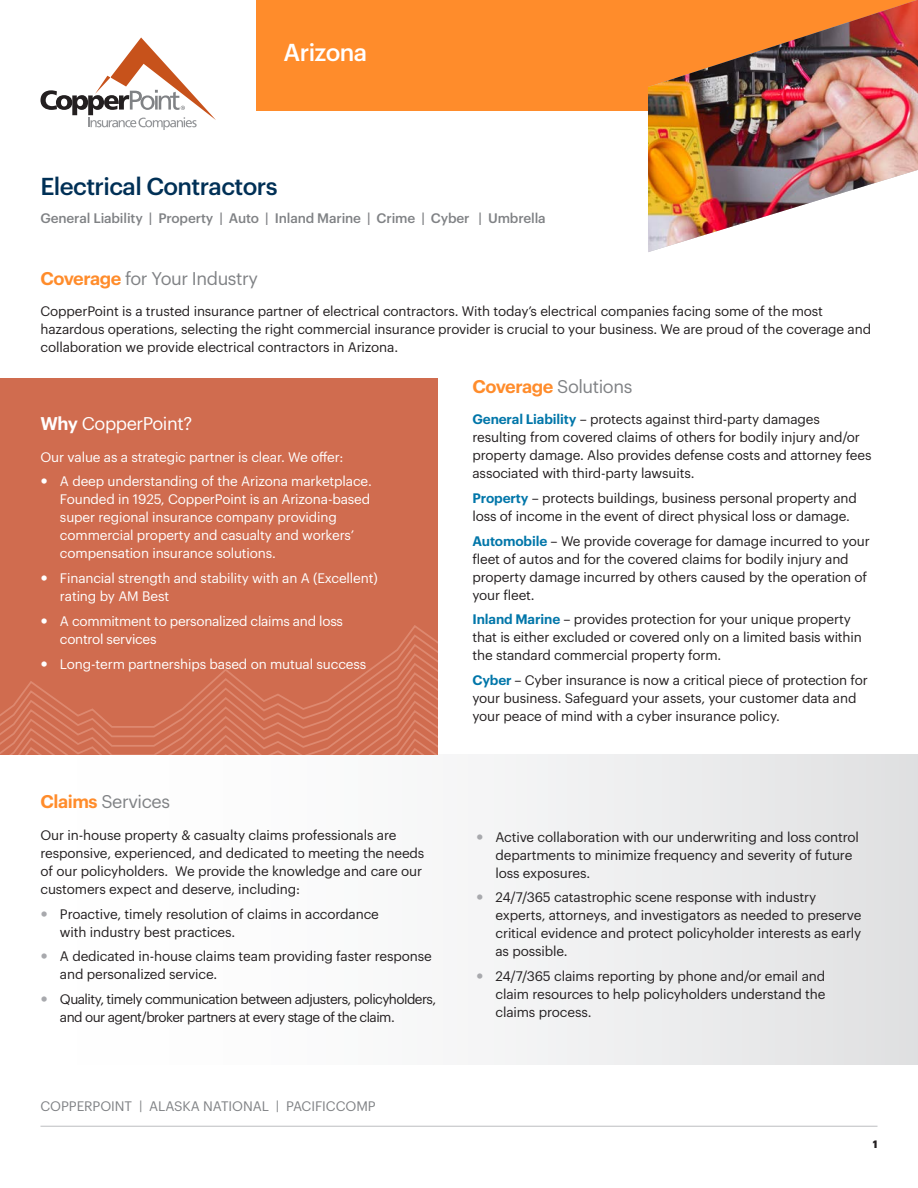
<style>
.page{position:relative;width:918px;height:1188px;background:#fff}
.page>*{position:absolute;margin:0;border:0;box-sizing:border-box;transform-origin:0 0}
.t1{font:500 24px "Graphik";letter-spacing:-.025em;color:#003056}
.t2{font:500 24px "Graphik";letter-spacing:-.025em;color:#fff}
.t3{font:18px "Graphik";letter-spacing:-.025em;color:#808285}
.t4{font:18px "Graphik";letter-spacing:-.025em;color:#fff}
.t5{font:13.5px/18px "Graphik";letter-spacing:-.01em;color:#231f20}
.t6{font:13.5px/18px "Graphik";letter-spacing:-.01em;color:#fff}
.t7{font:13.5px/18px "Graphik";letter-spacing:-.04em;color:#231f20}
.Products{font:500 13.5px "Graphik";letter-spacing:-.01em;color:#808285}
.States{font:13.5px "Graphik";letter-spacing:-.005em;color:#808285}
.States-2{font:700 10.5px "Graphik";color:#231f20}
.s1{font-weight:600;color:#ff8c2b}
.s2{font-weight:600}
.s3{font-weight:600;color:#0076a9}
</style>
<div class="page">
<div style="left:0;top:754px;width:918px;height:311px;background:linear-gradient(to right,#fff,#e3e4e5)"></div>
<div style="left:0;top:378px;width:438px;height:376px;background:#d06c4f"></div>
<div style="left:256px;top:0;width:662px;height:110px;background:#ff8c2b"></div>
<svg style="left:41px;top:38px;width:175px;height:92px"></svg>
<hr style="left:40px;top:1126px;width:838px;height:1px;background:#bcbdc0">
<img style="left:648px;top:0;width:270px;height:252px">
<svg style="left:0;top:661px;width:438px;height:93px"></svg>
<svg style="left:42px;top:911px;width:5px;height:5px"></svg>
<svg style="left:42px;top:954px;width:5px;height:5px"></svg>
<svg style="left:42px;top:997px;width:5px;height:5px"></svg>
<svg style="left:477px;top:834px;width:5px;height:5px"></svg>
<svg style="left:477px;top:895px;width:5px;height:5px"></svg>
<svg style="left:477px;top:974px;width:5px;height:5px"></svg>
<p class="t2" style="left:284px;top:34px;width:85px">Arizona</p>
<p class="t1" style="left:40px;top:168px;width:239px">Electrical Contractors</p>
<p class="Products" style="left:40px;top:208px;width:507px">General Liability | Property | Auto | Inland Marine | Crime | Cyber | Umbrella</p>
<p class="t3" style="left:40px;top:265px;width:219px"><span class="s1">Coverage</span> for Your Industry</p>
<p class="t5" style="left:40px;top:301px;width:832px">CopperPoint is a trusted insurance partner of electrical contractors. With today’s electrical companies facing some of the most hazardous operations, selecting the right commercial insurance provider is crucial to your business. We are proud of the coverage and collaboration we provide electrical contractors in Arizona.</p>
<p class="t4" style="left:40px;top:410px;width:153px"><span class="s2">Why</span> CopperPoint?</p>
<p class="t6" style="left:40px;top:447px;width:305px">Our value as a strategic partner is clear. We offer:</p>
<p class="t6" style="left:60px;top:471px;width:313px">A deep understanding of the Arizona marketplace.<br>Founded in 1925, CopperPoint is an Arizona-based super regional insurance company providing commercial property and casualty and workers’ compensation insurance solutions.</p>
<p class="t6" style="left:60px;top:568px;width:319px">Financial strength and stability with an A (Excellent) rating by AM Best</p>
<p class="t6" style="left:60px;top:611px;width:285px">A commitment to personalized claims and loss control services</p>
<p class="t6" style="left:60px;top:654px;width:308px">Long-term partnerships based on mutual success</p>
<p class="t3" style="left:40px;top:788px;width:131px"><span class="s1">Claims</span> Services</p>
<p class="t5" style="left:40px;top:825px;width:385px">Our in-house property &amp; casualty claims professionals are responsive, experienced, and dedicated to meeting the needs of our policyholders. We provide the knowledge and care our customers expect and deserve, including:</p>
<p class="t5" style="left:60px;top:904px;width:320px">Proactive, timely resolution of claims in accordance with industry best practices.</p>
<p class="t5" style="left:60px;top:946px;width:373px">A dedicated in-house claims team providing faster response and personalized service.</p>
<p class="t7" style="left:60px;top:989px;width:378px">Quality, timely communication between adjusters, policyholders, and our agent/broker partners at every stage of the claim.</p>
<p class="States" style="left:41px;top:1096px;width:337px">COPPERPOINT | ALASKA NATIONAL | PACIFICCOMP</p>
<p class="t3" style="left:472px;top:373px;width:161px"><span class="s1">Coverage</span> Solutions</p>
<p class="t5" style="left:472px;top:409px;width:401px"><span class="s3">General Liability</span> – protects against third-party damages resulting from covered claims of others for bodily injury and/or property damage. Also provides defense costs and attorney fees associated with third-party lawsuits.</p>
<p class="t5" style="left:472px;top:488px;width:386px"><span class="s3">Property</span> – protects buildings, business personal property and loss of income in the event of direct physical loss or damage.</p>
<p class="t5" style="left:472px;top:531px;width:399px"><span class="s3">Automobile</span> – We provide coverage for damage incurred to your fleet of autos and for the covered claims for bodily injury and property damage incurred by others caused by the operation of your fleet.</p>
<p class="t5" style="left:472px;top:609px;width:391px"><span class="s3">Inland Marine</span> – provides protection for your unique property that is either excluded or covered only on a limited basis within the standard commercial property form.</p>
<p class="t5" style="left:472px;top:670px;width:397px"><span class="s3">Cyber</span> – Cyber insurance is now a critical piece of protection for your business. Safeguard your assets, your customer data and your peace of mind with a cyber insurance policy.</p>
<p class="t5" style="left:496px;top:827px;width:365px">Active collaboration with our underwriting and loss control departments to minimize frequency and severity of future loss exposures.</p>
<p class="t5" style="left:496px;top:887px;width:367px">24/7/365 catastrophic scene response with industry experts, attorneys, and investigators as needed to preserve critical evidence and protect policyholder interests as early as possible.</p>
<p class="t5" style="left:496px;top:966px;width:331px;text-align:justify">24/7/365 claims reporting by phone and/or email and claim resources to help policyholders understand the claims process.</p>
<p class="States-2" style="left:873px;top:1136px;width:6px">1</p>
</div>
